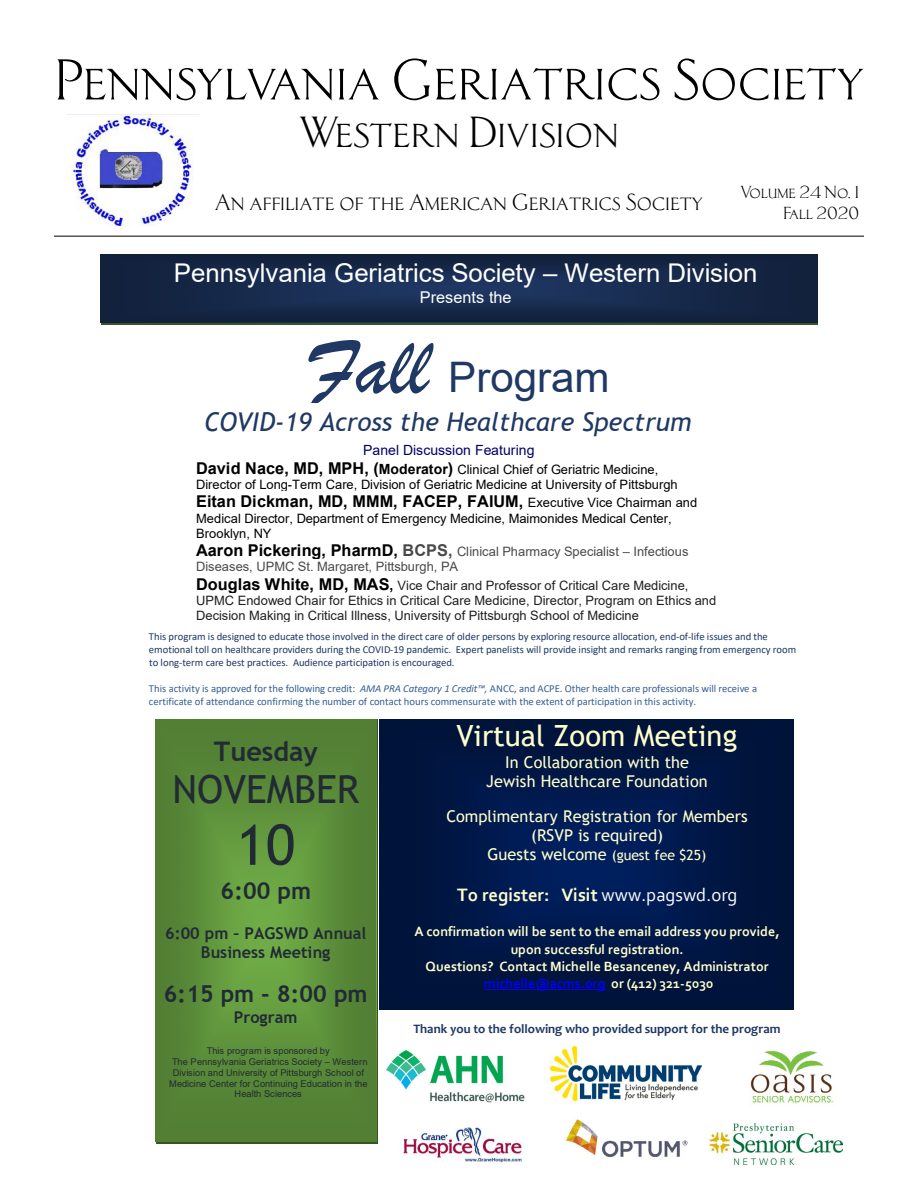
<style>
.page{position:relative;width:918px;height:1188px;background:#fff}
.page>*{position:absolute;margin:0;border:0;box-sizing:border-box;transform-origin:0 0}
.t1{font:59.4px "AT Classic Roman";color:#000}
.t2{font:56.1px "Trebuchet MS";color:#222a35}
.t3{font:45px "AT Classic Roman";color:#000}
.t4{font:42.15px "Arial";color:#1f3864}
.t5{font:38.7px "Trebuchet MS";color:#222a35}
.t6{font:29.25px "Trebuchet MS";color:#ffc}
.t7{font:700 27px "Trebuchet MS";color:#222a35}
.t8{font:25.8px "Arial";color:#fff}
.t9{font:italic 25.8px "Trebuchet MS";letter-spacing:-.005em;color:#1f3864}
.t10{font:24px "AT Classic Roman";color:#000}
.t11{font:700 23.25px "Trebuchet MS";color:#222a35}
.t12{font:700 18.75px "Corbel";letter-spacing:-.005em;color:#ffc}
.t13{font:18px/21px "AT Classic Roman";color:#000;text-align:right}
.t14{font:16.35px/18.9px "Trebuchet MS";letter-spacing:.005em;color:#ffc;text-align:center}
.t15{font:700 16.35px "Arial";color:#000}
.t16{font:700 16.35px/19px "Trebuchet MS";color:#222a35;text-align:center}
.t17{font:16.35px "Arial";color:#fff}
.t18{font:700 14.1px/17.1px "Corbel";color:#ffc;text-align:center}
.t19{font:14.1px "Arial";color:#006}
.t20{font:12.9px/15.1px "Arial";letter-spacing:-.005em;color:#000}
.t21{font:12.9px/15px "Arial";color:#201f1e}
.t22{font:12.9px/15.5px "Arial";color:#49494b}
.t23{font:700 12.9px "Candara";letter-spacing:-.005em;color:#1f3864}
.t24{font:10.65px/12.9px "Calibri";color:#1f3864}
.t25{font:10.65px/12.9px "Calibri";color:#365f91}
.t26{font:9.3px/10.8px "Arial";color:#222a35;text-align:center}
.s1{font-family:"Brush Script";font-size:84.3px}
.s2{font-weight:700;font-size:16.35px}
.s3{font-weight:700;font-size:14.1px}
.s4{font-weight:400;font-size:12.9px}
.s5{font-weight:700;font-size:16.35px;color:#000}
.s6{font-weight:700;font-size:14.1px;color:#000}
.s7{font-style:italic}
.s8{font-size:14.1px}
.s9{font-weight:400;color:#fff}
.s10{color:#00f}
</style>
<div class="page">
<img style="left:66px;top:114px;width:132px;height:113px">
<hr style="left:54px;top:236px;width:810px;height:1px;background:#000">
<svg style="left:379px;top:719px;width:415px;height:291px;fill:#001540"></svg>
<hr style="left:484px;top:989px;width:122px;height:1px;background:#00f">
<div style="left:101px;top:256px;width:716px;height:69px;background:#375623"></div>
<svg style="left:101px;top:255px;width:716px;height:68px;fill:#152645"></svg>
<svg style="left:155px;top:719px;width:221px;height:423px;fill:#578737"></svg>
<img style="left:550px;top:1047px;width:152px;height:55px">
<img style="left:387px;top:1051px;width:137px;height:52px">
<img style="left:710px;top:1124px;width:132px;height:41px">
<img style="left:750px;top:1050px;width:84px;height:55px">
<img style="left:403px;top:1127px;width:120px;height:36px">
<img style="left:565px;top:1119px;width:123px;height:38px">
<h1 class="t1" style="left:54px;top:46px;width:812px">Pennsylvania Geriatrics Society</h1>
<h3 class="t3" style="left:299px;top:107px;width:322px">Western Division</h3>
<h3 class="t10" style="left:215px;top:189px;width:490px">An affiliate of the American Geriatrics Society</h3>
<h3 class="t13" style="left:741px;top:182px;width:120px">Volume 24 No. 1<br>Fall 2020</h3>
<h3 class="t8" style="left:174px;top:255px;width:585px">Pennsylvania Geriatrics Society – Western Division</h3>
<h3 class="t17" style="left:420px;top:286px;width:93px">Presents the</h3>
<h3 class="t4" style="left:308px;top:349px;width:303px"><span class="s1">Fall</span> Program</h3>
<h3 class="t9" style="left:204px;top:406px;width:489px">COVID-19 Across the Healthcare Spectrum</h3>
<h3 class="t19" style="left:363px;top:441px;width:173px">Panel Discussion Featuring</h3>
<p class="t20" style="left:196px;top:462px;width:483px"><span class="s2">David Nace, MD, MPH, (</span><span class="s3">Moderator</span><span class="s2">)</span> Clinical Chief of Geriatric Medicine,<br>Director of Long-Term Care, Division of Geriatric Medicine at University of Pittsburgh</p>
<h3 class="t15" style="left:196px;top:490px;width:503px">Eitan Dickman, MD, MMM, FACEP, FAIUM, <span class="s4">Executive Vice Chairman and</span></h3>
<p class="t20" style="left:196px;top:511px;width:477px">Medical Director, Department of Emergency Medicine, Maimonides Medical Center,<br>Brooklyn, NY</p>
<p class="t22" style="left:196px;top:544px;width:494px"><span class="s5">Aaron Pickering, PharmD,</span> <span class="s2">BCPS,</span> Clinical Pharmacy Specialist – Infectious<br>Diseases, UPMC St. Margaret, Pittsburgh, PA</p>
<p class="t21" style="left:196px;top:578px;width:522px"><span class="s5">Douglas White, MD, MAS</span><span class="s6">,</span> Vice Chair and Professor of Critical Care Medicine,<br>UPMC Endowed Chair for Ethics in Critical Care Medicine, Director, Program on Ethics and<br>Decision Making in Critical Illness, University of Pittsburgh School of Medicine</p>
<p class="t24" style="left:149px;top:630px;width:649px">This program is designed to educate those involved in the direct care of older persons by exploring resource allocation, end-of-life issues and the emotional toll on healthcare providers during the COVID-19 pandemic. Expert panelists will provide insight and remarks ranging from emergency room to long-term care best practices. Audience participation is encouraged.</p>
<p class="t25" style="left:149px;top:682px;width:610px">This activity is approved for the following credit: <span class="s7">AMA PRA Category 1 Credit™,</span> ANCC, and ACPE. Other health care professionals will receive a certificate of attendance confirming the number of contact hours commensurate with the extent of participation in this activity.</p>
<h3 class="t7" style="left:214px;top:735px;width:105px">Tuesday</h3>
<h3 class="t5" style="left:173px;top:765px;width:188px">NOVEMBER</h3>
<h2 class="t2" style="left:236px;top:810px;width:60px">10</h2>
<h3 class="t11" style="left:221px;top:876px;width:92px">6:00 pm</h3>
<h3 class="t16" style="left:165px;top:923px;width:203px">6:00 pm – PAGSWD Annual<br>Business Meeting</h3>
<h3 class="t11" style="left:164px;top:979px;width:205px">6:15 pm - 8:00 pm</h3>
<h3 class="t16" style="left:234px;top:1008px;width:65px">Program</h3>
<p class="t26" style="left:169px;top:1046px;width:200px">This program is sponsored by<br>The Pennsylvania Geriatrics Society – Western Division and University of Pittsburgh School of Medicine Center for Continuing Education in the Health Sciences</p>
<h3 class="t6" style="left:456px;top:717px;width:282px">Virtual Zoom Meeting</h3>
<h3 class="t14" style="left:486px;top:752px;width:223px">In Collaboration with the<br>Jewish Healthcare Foundation</h3>
<h3 class="t14" style="left:446px;top:807px;width:303px">Complimentary Registration for Members (RSVP is required)<br>Guests welcome <span class="s8">(guest fee $25)</span></h3>
<h3 class="t12" style="left:457px;top:883px;width:282px">To register: Visit <span class="s9">www.pagswd.org</span></h3>
<h3 class="t18" style="left:414px;top:923px;width:367px">A confirmation will be sent to the email address you provide, upon successful registration.<br>Questions? Contact Michelle Besanceney, Administrator <span class="s10">michelle@acms.org</span> or (412) 321-5030</h3>
<p class="t23" style="left:414px;top:1020px;width:369px">Thank you to the following who provided support for the program</p>
</div>
